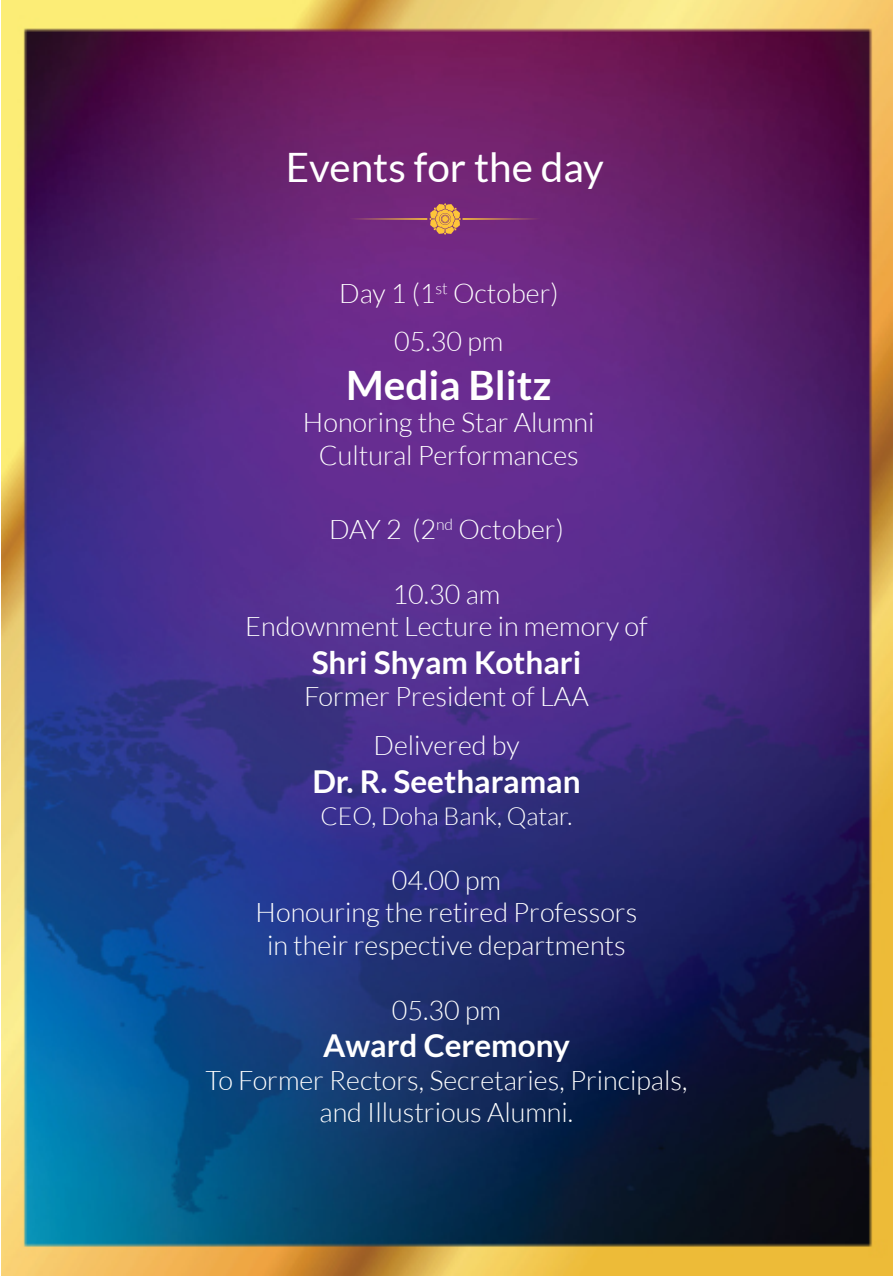
<style>
.page{position:relative;width:893px;height:1276px;background:#fff}
.page>*{position:absolute;margin:0;border:0;box-sizing:border-box;transform-origin:0 0}
.t1{font:40.5px "Lato";color:#fff}
.t2{font:700 40.5px "Lato";color:#fff}
.t3{font:700 31.5px "Lato";color:#fff}
.t4{font:300 27px/32.4px "Lato";color:#fff;text-align:center}
.t5{font:300 24.75px "Lato";color:#fff}
</style>
<div class="page">
<img style="left:2px;top:0;width:891px;height:1276px">
<svg style="left:349px;top:203px;width:191px;height:32px;background:#833b75"></svg>
<h1 class="t1" style="left:286px;top:144px;width:320px">Events for the day</h1>
<p class="t4" style="left:339px;top:269px;width:221px;line-height:48.6px">Day 1 (1<sup>st</sup> October)<br>05.30 pm</p>
<h1 class="t2" style="left:346px;top:362px;width:207px">Media Blitz</h1>
<p class="t4" style="left:303px;top:406px;width:293px">Honoring the Star Alumni<br>Cultural Performances</p>
<p class="t4" style="left:329px;top:513px;width:236px">DAY 2 (2<sup>nd</sup> October)</p>
<p class="t4" style="left:245px;top:578px;width:404px">10.30 am<br>Endownment Lecture in memory of</p>
<p class="t3" style="left:312px;top:644px;width:271px">Shri Shyam Kothari</p>
<p class="t4" style="left:304px;top:672px;width:286px;line-height:48.6px">Former President of LAA<br>Delivered by</p>
<p class="t3" style="left:312px;top:763px;width:270px">Dr. R. Seetharaman</p>
<p class="t5" style="left:320px;top:803px;width:254px">CEO, Doha Bank, Qatar.</p>
<p class="t4" style="left:256px;top:864px;width:383px">04.00 pm<br>Honouring the retired Professors in their respective departments</p>
<p class="t4" style="left:392px;top:993px;width:111px">05.30 pm</p>
<p class="t3" style="left:323px;top:1027px;width:248px">Award Ceremony</p>
<p class="t4" style="left:206px;top:1064px;width:483px">To Former Rectors, Secretaries, Principals, and Illustrious Alumni.</p>
</div>
